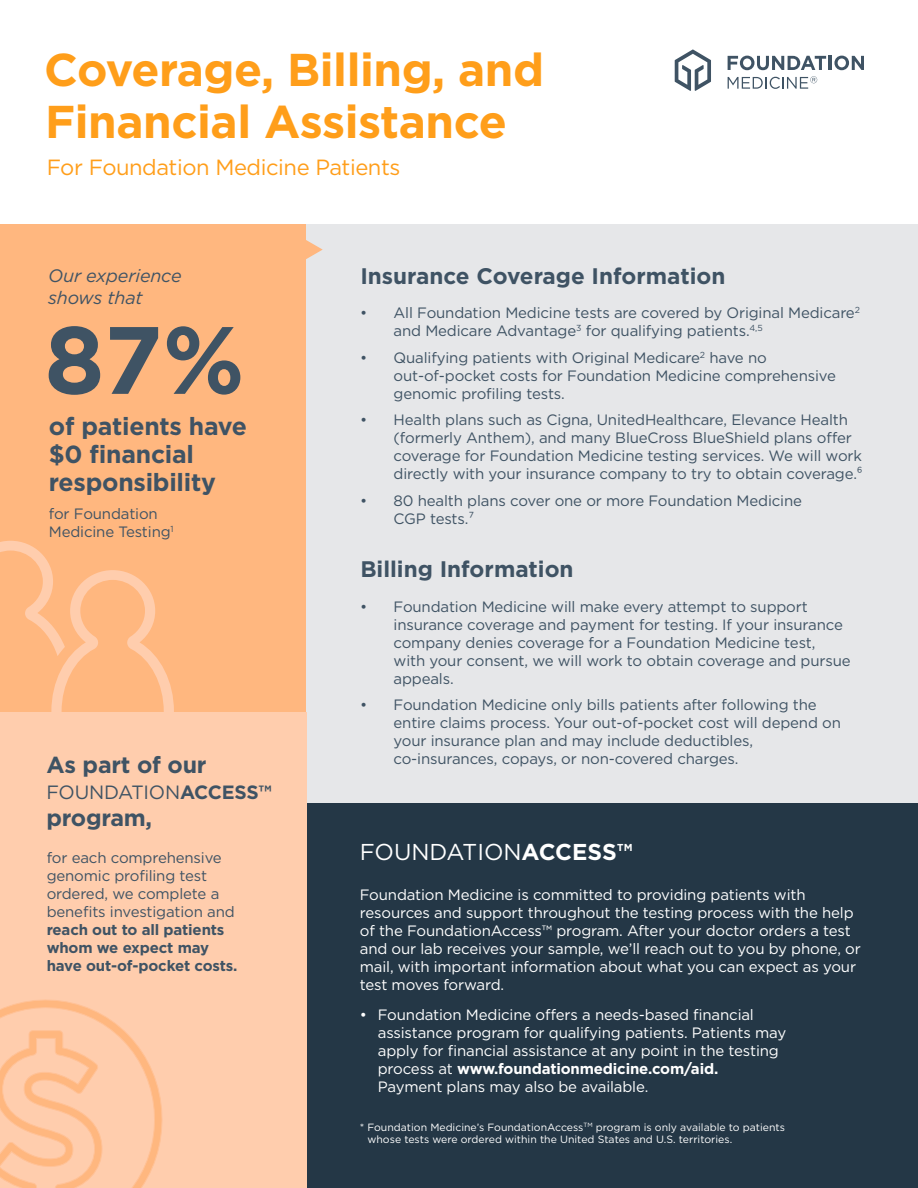
<style>
.page{position:relative;width:918px;height:1188px;background:#fff}
.page>*{position:absolute;margin:0;border:0;box-sizing:border-box;transform-origin:0 0}
.t1{font:700 95.4px "Gotham";color:#3f5364}
.t2{font:700 45.9px/51.9px "Gotham";letter-spacing:-.01em;color:#ff9e1a}
.t3{font:700 24.75px/28px "Gotham";letter-spacing:-.01em;color:#3f5364}
.t4{font:700 23.1px "Gotham";letter-spacing:-.01em;color:#3f5364}
.t5{font:22.95px "Gotham";color:#fff}
.t6{font:700 22.5px "Gotham";color:#3f5364}
.t7{font:22.05px "Gotham";letter-spacing:-.02em;color:#ff9e1a}
.t8{font:19.2px "Gotham";letter-spacing:-.01em;color:#3f5364}
.t9{font:italic 18px/21.6px "Gotham";letter-spacing:-.01em;color:#3f5364}
.t10{font:15px/18px "Gotham";letter-spacing:-.01em;color:#3f5364}
.t11{font:15px/18px "Gotham";letter-spacing:-.01em;color:#fff}
.t12{font:700 15px/18px "Gotham";letter-spacing:-.01em;color:#3f5364}
.t13{font:10.5px/12.6px "Gotham";color:#fff}
.s1{font-weight:700}
</style>
<div class="page">
<div style="left:261px;top:224px;width:657px;height:613px;background:#e6e7e9"></div>
<div style="left:0;top:224px;width:306px;height:964px;background:#ffb77f"></div>
<svg style="left:0;top:541px;width:174px;height:172px"></svg>
<div style="left:259px;top:804px;width:659px;height:384px;background:#243746"></div>
<div style="left:0;top:713px;width:306px;height:475px;background:#ffcdad"></div>
<svg style="left:0;top:999px;width:163px;height:189px"></svg>
<svg style="left:675px;top:49px;width:36px;height:42px"></svg>
<svg style="left:728px;top:56px;width:98px;height:14px"></svg>
<hr style="left:829px;top:56px;width:3px;height:14px;background:#3f5364">
<svg style="left:834px;top:56px;width:30px;height:14px"></svg>
<svg style="left:728px;top:76px;width:89px;height:13px"></svg>
<svg style="left:306px;top:240px;width:17px;height:19px"></svg>
<h2 class="t2" style="left:44px;top:44px;width:501px">Coverage, Billing, and<br>Financial Assistance</h2>
<h3 class="t7" style="left:47px;top:153px;width:355px">For Foundation Medicine Patients</h3>
<p class="t9" style="left:48px;top:265px;width:135px">Our experience shows that</p>
<h1 class="t1" style="left:44px;top:297px;width:202px">87%</h1>
<h3 class="t3" style="left:49px;top:412px;width:200px">of patients have $0 financial responsibility</h3>
<p class="t10" style="left:49px;top:504px;width:126px">for Foundation<br>Medicine Testing<sup>1</sup></p>
<h3 class="t4" style="left:46px;top:750px;width:162px">As part of our</h3>
<p class="t8" style="left:46px;top:780px;width:227px">FOUNDATION<span class="s1">ACCESS™</span></p>
<h3 class="t4" style="left:46px;top:802px;width:107px">program,</h3>
<p class="t10" style="left:47px;top:848px;width:190px">for each comprehensive genomic profiling test ordered, we complete a benefits investigation and</p>
<p class="t12" style="left:47px;top:920px;width:192px">reach out to all patients whom we expect may have out-of-pocket costs.</p>
<h3 class="t6" style="left:360px;top:261px;width:367px">Insurance Coverage Information</h3>
<p class="t10" style="left:394px;top:304px;width:468px;text-indent:-34px">• All Foundation Medicine tests are covered by Original Medicare<sup>2 </sup>and Medicare Advantage<sup>3</sup> for qualifying patients.<sup>4,5</sup></p>
<p class="t10" style="left:394px;top:348px;width:444px;text-indent:-34px">• Qualifying patients with Original Medicare<sup>2</sup> have no out-of-pocket costs for Foundation Medicine comprehensive genomic profiling tests.</p>
<p class="t10" style="left:394px;top:411px;width:471px;text-indent:-34px">• Health plans such as Cigna, UnitedHealthcare, Elevance Health (formerly Anthem), and many BlueCross BlueShield plans offer coverage for Foundation Medicine testing services. We will work directly with your insurance company to try to obtain coverage.⁶</p>
<p class="t10" style="left:394px;top:491px;width:410px;text-indent:-34px">• 80 health plans cover one or more Foundation Medicine<br>CGP tests.⁷</p>
<h3 class="t6" style="left:360px;top:554px;width:215px">Billing Information</h3>
<p class="t10" style="left:394px;top:597px;width:459px;text-indent:-34px">• Foundation Medicine will make every attempt to support insurance coverage and payment for testing. If your insurance company denies coverage for a Foundation Medicine test, with your consent, we will work to obtain coverage and pursue appeals.</p>
<p class="t10" style="left:394px;top:695px;width:449px;text-indent:-34px">• Foundation Medicine only bills patients after following the entire claims process. Your out-of-pocket cost will depend on your insurance plan and may include deductibles, co-insurances, copays, or non-covered charges.</p>
<h3 class="t5" style="left:360px;top:837px;width:274px">FOUNDATION<span class="s1">ACCESS™</span></h3>
<p class="t11" style="left:360px;top:885px;width:503px">Foundation Medicine is committed to providing patients with resources and support throughout the testing process with the help of the FoundationAccess™ program. After your doctor orders a test and our lab receives your sample, we’ll reach out to you by phone, or mail, with important information about what you can expect as your test moves forward.</p>
<p class="t11" style="left:378px;top:1005px;width:410px;text-indent:-18px">• Foundation Medicine offers a needs-based financial assistance program for qualifying patients. Patients may apply for financial assistance at any point in the testing process at <span class="s1">www.foundationmedicine.com/aid.<br></span>Payment plans may also be available.</p>
<p class="t13" style="left:367px;top:1121px;width:419px;text-indent:-8px">* Foundation Medicine’s FoundationAccess<sup>TM</sup> program is only available to patients whose tests were ordered within the United States and U.S. territories.</p>
</div>
